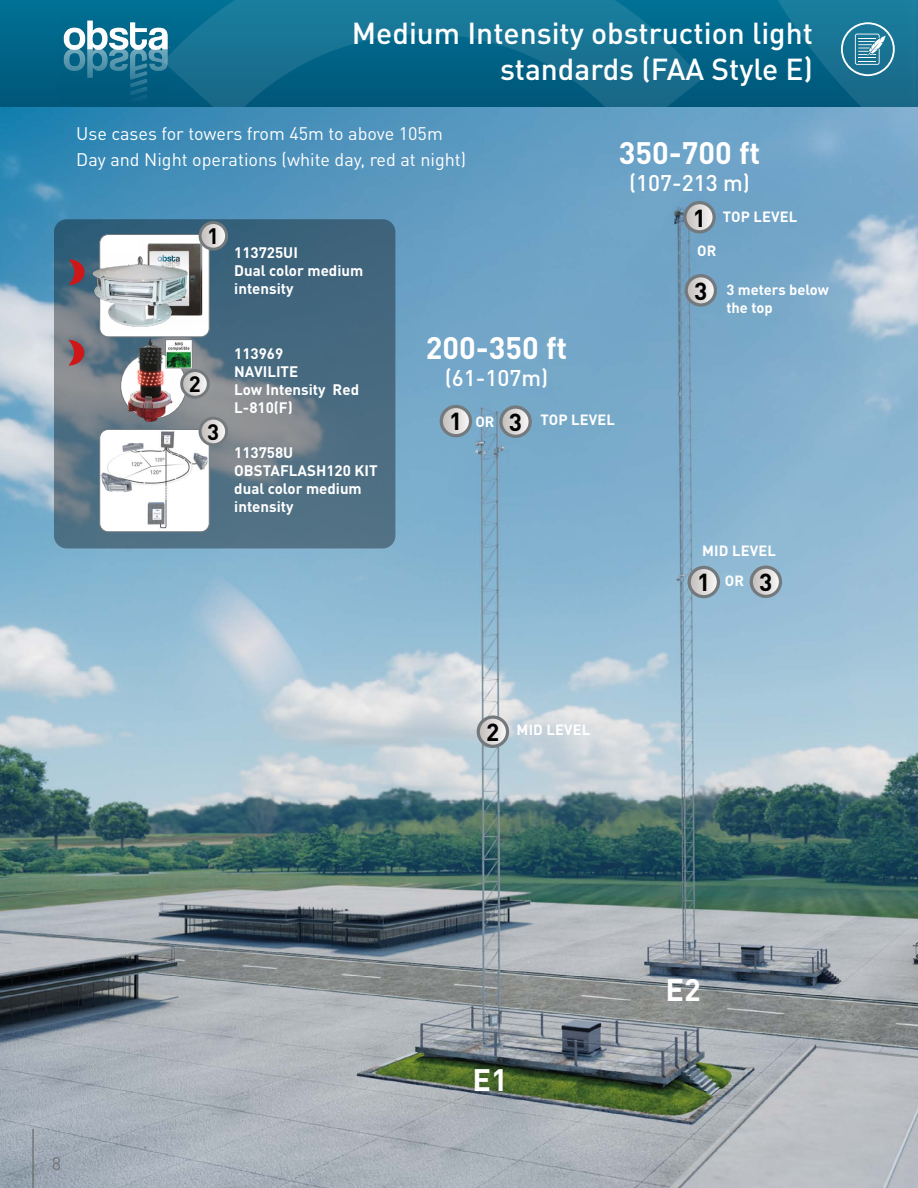
<style>
.page{position:relative;width:918px;height:1188px;background:#fff}
.page>*{position:absolute;margin:0;border:0;box-sizing:border-box;transform-origin:0 0}
.t1{font:700 30.75px "DIN Pro";color:#fff}
.t2{font:500 30px/36px "DIN Pro";color:#fff;text-align:right}
.t3{font:700 24.3px "DIN Pro";color:#000}
.t4{font:500 22.5px "DIN Pro";color:#fff}
.t5{font:700 22.05px "DIN Pro";color:#000}
.t6{font:18px/25.5px "DIN Pro";color:#fff}
.t7{font:18px "DIN Pro";color:#646363}
.t8{font:700 15px/18px "DIN Pro";color:#fff}
.t9{font:700 14.7px/17.5px "DIN Pro";letter-spacing:.01em;color:#fff}
</style>
<div class="page">
<div style="left:0;top:0;width:917px;height:108px;background:linear-gradient(to bottom,#007195,#005679)"></div>
<svg style="left:138px;top:0;width:563px;height:108px;background:#0e6c8d"></svg>
<svg style="left:701px;top:0;width:163px;height:108px;background:#07678a"></svg>
<div style="left:864px;top:0;width:54px;height:206px;background:#fff;opacity:.06"></div>
<svg style="left:901px;top:0;width:17px;height:108px;background:#1a7393"></svg>
<img style="left:60px;top:16px;width:110px;height:87px">
<svg style="left:841px;top:22px;width:54px;height:54px;background:#4890a9"></svg>
<img style="left:0;top:108px;width:918px;height:1080px">
<div style="left:44px;top:210px;width:361px;height:348px;background:#fff;opacity:.06"></div>
<svg style="left:54px;top:219px;width:341px;height:330px;background:#537082"></svg>
<svg style="left:685px;top:203px;width:29px;height:29px"></svg>
<div style="left:683px;top:201px;width:33px;height:32px;border:3px solid #73797c;border-radius:50%"></div>
<svg style="left:689px;top:567px;width:29px;height:30px"></svg>
<div style="left:688px;top:566px;width:32px;height:32px;border:3px solid #73797c;border-radius:50%"></div>
<svg style="left:441px;top:406px;width:30px;height:30px"></svg>
<div style="left:440px;top:405px;width:32px;height:32px;border:3px solid #73797c;border-radius:50%"></div>
<svg style="left:68px;top:340px;width:16px;height:26px"></svg>
<svg style="left:69px;top:259px;width:16px;height:26px"></svg>
<svg style="left:501px;top:407px;width:29px;height:29px"></svg>
<div style="left:499px;top:405px;width:33px;height:33px;border:3px solid #73797c;border-radius:50%"></div>
<svg style="left:478px;top:717px;width:30px;height:29px"></svg>
<div style="left:477px;top:715px;width:32px;height:33px;border:3px solid #73797c;border-radius:50%"></div>
<svg style="left:686px;top:276px;width:29px;height:29px"></svg>
<div style="left:685px;top:274px;width:32px;height:33px;border:3px solid #73797c;border-radius:50%"></div>
<svg style="left:751px;top:567px;width:30px;height:29px"></svg>
<div style="left:750px;top:566px;width:32px;height:32px;border:3px solid #73797c;border-radius:50%"></div>
<img style="left:100px;top:429px;width:109px;height:103px">
<div style="left:99px;top:429px;width:111px;height:103px;border:1px solid #73797c;border-radius:9px"></div>
<div style="left:100px;top:235px;width:109px;height:102px;background:#fff;border-radius:9px"></div>
<div style="left:99px;top:234px;width:111px;height:103px;border:1px solid #73797c;border-radius:9px"></div>
<img style="left:147px;top:237px;width:63px;height:88px">
<img style="left:89px;top:254px;width:103px;height:76px">
<svg style="left:200px;top:223px;width:27px;height:26px"></svg>
<div style="left:199px;top:221px;width:29px;height:30px;border:3px solid #73797c;border-radius:50%"></div>
<svg style="left:200px;top:418px;width:27px;height:27px"></svg>
<div style="left:199px;top:417px;width:29px;height:29px;border:3px solid #73797c;border-radius:50%"></div>
<div style="left:121px;top:353px;width:65px;height:66px;background:#fff;border-radius:50%"></div>
<svg style="left:182px;top:371px;width:26px;height:26px"></svg>
<div style="left:180px;top:369px;width:30px;height:30px;border:3px solid #73797c;border-radius:50%"></div>
<img style="left:129px;top:338px;width:68px;height:84px">
<hr style="left:32px;top:1129px;width:2px;height:59px;background:#646363">
<h2 class="t2" style="left:352px;top:14px;width:463px">Medium Intensity obstruction light standards (FAA Style E)</h2>
<p class="t6" style="left:76px;top:120px;width:392px">Use cases for towers from 45m to above 105m<br>Day and Night operations (white day, red at night)</p>
<h1 class="t1" style="left:619px;top:132px;width:143px">350-700 ft</h1>
<h3 class="t4" style="left:629px;top:168px;width:122px">(107-213 m)</h3>
<h3 class="t3" style="left:693px;top:201px;width:15px">1</h3>
<p class="t9" style="left:723px;top:208px;width:76px">TOP LEVEL</p>
<h3 class="t5" style="left:207px;top:221px;width:13px">1</h3>
<h3 class="t5" style="left:189px;top:369px;width:13px">2</h3>
<h3 class="t5" style="left:207px;top:417px;width:13px">3</h3>
<p class="t8" style="left:234px;top:243px;width:131px">113725UI<br>Dual color medium intensity</p>
<p class="t9" style="left:697px;top:241px;width:21px">OR</p>
<h3 class="t3" style="left:694px;top:274px;width:15px">3</h3>
<p class="t8" style="left:234px;top:344px;width:126px">113969<br>NAVILITE<br>Low Intensity Red<br>L-810(F)</p>
<p class="t8" style="left:234px;top:443px;width:145px">113758U<br>OBSTAFLASH120 KIT dual color medium intensity</p>
<h1 class="t1" style="left:426px;top:327px;width:143px">200-350 ft</h1>
<h3 class="t4" style="left:445px;top:362px;width:105px">(61-107m)</h3>
<h3 class="t3" style="left:449px;top:405px;width:15px">1</h3>
<h3 class="t3" style="left:509px;top:406px;width:15px">3</h3>
<p class="t9" style="left:475px;top:413px;width:21px">OR</p>
<p class="t9" style="left:541px;top:411px;width:76px">TOP LEVEL</p>
<p class="t9" style="left:726px;top:280px;width:104px">3 meters below the top</p>
<p class="t9" style="left:702px;top:541px;width:75px">MID LEVEL</p>
<h3 class="t3" style="left:697px;top:566px;width:15px">1</h3>
<p class="t9" style="left:725px;top:571px;width:21px">OR</p>
<h3 class="t3" style="left:759px;top:566px;width:15px">3</h3>
<h3 class="t3" style="left:486px;top:716px;width:15px">2</h3>
<p class="t9" style="left:517px;top:720px;width:75px">MID LEVEL</p>
<p class="t7" style="left:51px;top:1151px;width:11px">8</p>
<h1 class="t1" style="left:473px;top:1059px;width:37px">E1</h1>
<h1 class="t1" style="left:666px;top:969px;width:37px">E2</h1>
</div>
